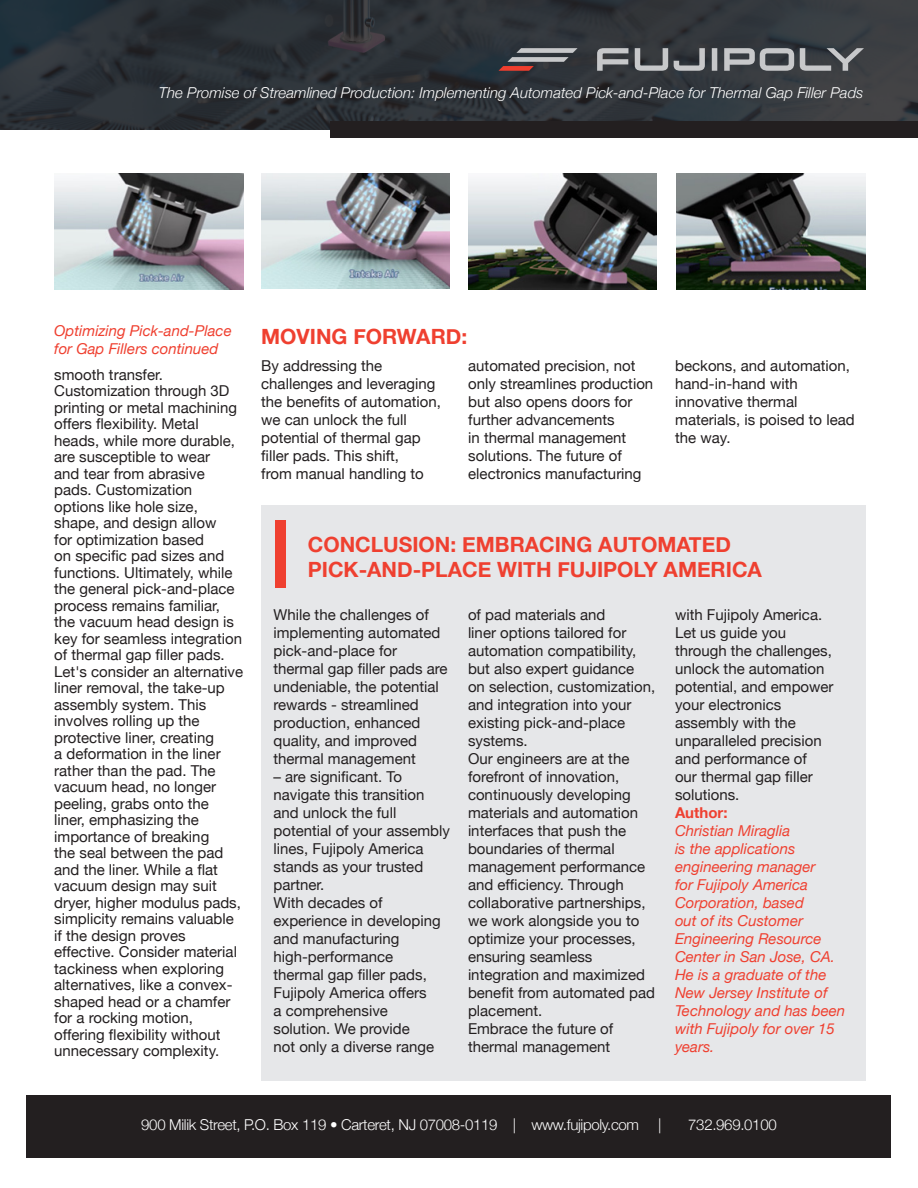
<style>
.page{position:relative;width:918px;height:1188px;background:#fff}
.page>*{position:absolute;margin:0;border:0;box-sizing:border-box;transform-origin:0 0}
.t1{font:700 21px/25.2px "Helvetica Neue";color:#ef4030}
.t2{font:15px/18px "Helvetica Neue";color:#231f20}
.t3{font:italic 15px/18px "Helvetica Neue";color:#ef4030}
.t4{font:italic 300 15px "Helvetica Neue";color:#fff}
.t5{font:300 15px "Helvetica Neue";letter-spacing:-.02em;color:#fff}
.t6{font:700 15px "Helvetica Neue";color:#ef4030}
</style>
<div class="page">
<div style="left:26px;top:1095px;width:865px;height:63px;background:#231f20"></div>
<div style="left:261px;top:505px;width:604px;height:576px;background:#e6e7e9"></div>
<img style="left:54px;top:174px;width:189px;height:116px">
<img style="left:261px;top:174px;width:189px;height:114px">
<img style="left:468px;top:174px;width:189px;height:116px">
<img style="left:677px;top:174px;width:188px;height:116px">
<div style="left:275px;top:520px;width:11px;height:68px;background:#ef4030"></div>
<svg style="left:0;top:0;width:918px;height:130px;fill:#2e343a"></svg>
<svg style="left:597px;top:48px;width:267px;height:23px"></svg>
<svg style="left:499px;top:48px;width:79px;height:23px"></svg>
<div style="left:330px;top:121px;width:588px;height:17px;background:#231f20"></div>
<p class="t4" style="left:159px;top:84px;width:706px">The Promise of Streamlined Production: Implementing Automated Pick-and-Place for Thermal Gap Filler Pads</p>
<p class="t3" style="left:54px;top:321px;width:179px">Optimizing Pick-and-Place for Gap Fillers continued</p>
<p class="t1" style="left:261px;top:324px;width:207px">MOVING FORWARD:</p>
<p class="t2" style="left:261px;top:357px;width:181px">By addressing the challenges and leveraging the benefits of automation, we can unlock the full potential of thermal gap filler pads. This shift,<br>from manual handling to</p>
<p class="t2" style="left:468px;top:357px;width:187px">automated precision, not only streamlines production but also opens doors for further advancements<br>in thermal management solutions. The future of electronics manufacturing</p>
<p class="t2" style="left:675px;top:357px;width:181px">beckons, and automation, hand-in-hand with innovative thermal materials, is poised to lead the way.</p>
<p class="t2" style="left:54px;top:365px;width:110px">smooth transfer.</p>
<p class="t2" style="left:54px;top:382px;width:189px;line-height:16.5px">Customization through 3D printing or metal machining offers flexibility. Metal heads, while more durable, are susceptible to wear<br>and tear from abrasive pads. Customization options like hole size, shape, and design allow<br>for optimization based<br>on specific pad sizes and functions. Ultimately, while the general pick-and-place process remains familiar, the vacuum head design is key for seamless integration of thermal gap filler pads.</p>
<p class="t2" style="left:54px;top:663px;width:190px;line-height:16.5px">Let's consider an alternative liner removal, the take-up assembly system. This involves rolling up the protective liner, creating<br>a deformation in the liner rather than the pad. The vacuum head, no longer peeling, grabs onto the liner, emphasizing the importance of breaking<br>the seal between the pad and the liner. While a flat vacuum design may suit dryer, higher modulus pads, simplicity remains valuable if the design proves effective. Consider material tackiness when exploring alternatives, like a convex&shy;shaped head or a chamfer for a rocking motion, offering flexibility without unnecessary complexity.</p>
<p class="t1" style="left:308px;top:531px;width:456px">CONCLUSION: EMBRACING AUTOMATED<br>PICK-AND-PLACE WITH FUJIPOLY AMERICA</p>
<p class="t2" style="left:274px;top:606px;width:176px">While the challenges of implementing automated pick-and-place for thermal gap filler pads are undeniable, the potential rewards - streamlined production, enhanced quality, and improved thermal management</p>
<p class="t2" style="left:274px;top:768px;width:178px">– are significant. To navigate this transition and unlock the full potential of your assembly lines, Fujipoly America stands as your trusted partner.</p>
<p class="t2" style="left:274px;top:894px;width:169px">With decades of experience in developing and manufacturing high-performance thermal gap filler pads,<br>Fujipoly America offers<br>a comprehensive solution. We provide<br>not only a diverse range</p>
<p class="t2" style="left:468px;top:606px;width:189px">of pad materials and<br>liner options tailored for automation compatibility, but also expert guidance<br>on selection, customization, and integration into your existing pick-and-place systems.</p>
<p class="t2" style="left:468px;top:750px;width:189px">Our engineers are at the forefront of innovation, continuously developing materials and automation interfaces that push the boundaries of thermal management performance and efficiency. Through collaborative partnerships, we work alongside you to optimize your processes, ensuring seamless integration and maximized benefit from automated pad placement.</p>
<p class="t2" style="left:468px;top:1020px;width:147px">Embrace the future of thermal management</p>
<p class="t2" style="left:675px;top:606px;width:160px">with Fujipoly America.<br>Let us guide you through the challenges, unlock the automation potential, and empower your electronics assembly with the unparalleled precision and performance of<br>our thermal gap filler solutions.</p>
<p class="t6" style="left:675px;top:804px;width:54px">Author:</p>
<p class="t3" style="left:675px;top:822px;width:172px">Christian Miraglia<br>is the applications engineering manager<br>for Fujipoly America<br>Corporation, based<br>out of its Customer<br>Engineering Resource<br>Center in San Jose, CA.<br>He is a graduate of the<br>New Jersey Institute of<br>Technology and has been with Fujipoly for over 15 years.</p>
<p class="t5" style="left:141px;top:1116px;width:499px">900 Milik Street, P.O. Box 119 • Carteret, NJ 07008-0119 | www.fujipoly.com</p>
<p class="t5" style="left:658px;top:1116px;width:5px">|</p>
<p class="t5" style="left:688px;top:1116px;width:90px">732.969.0100</p>
</div>
